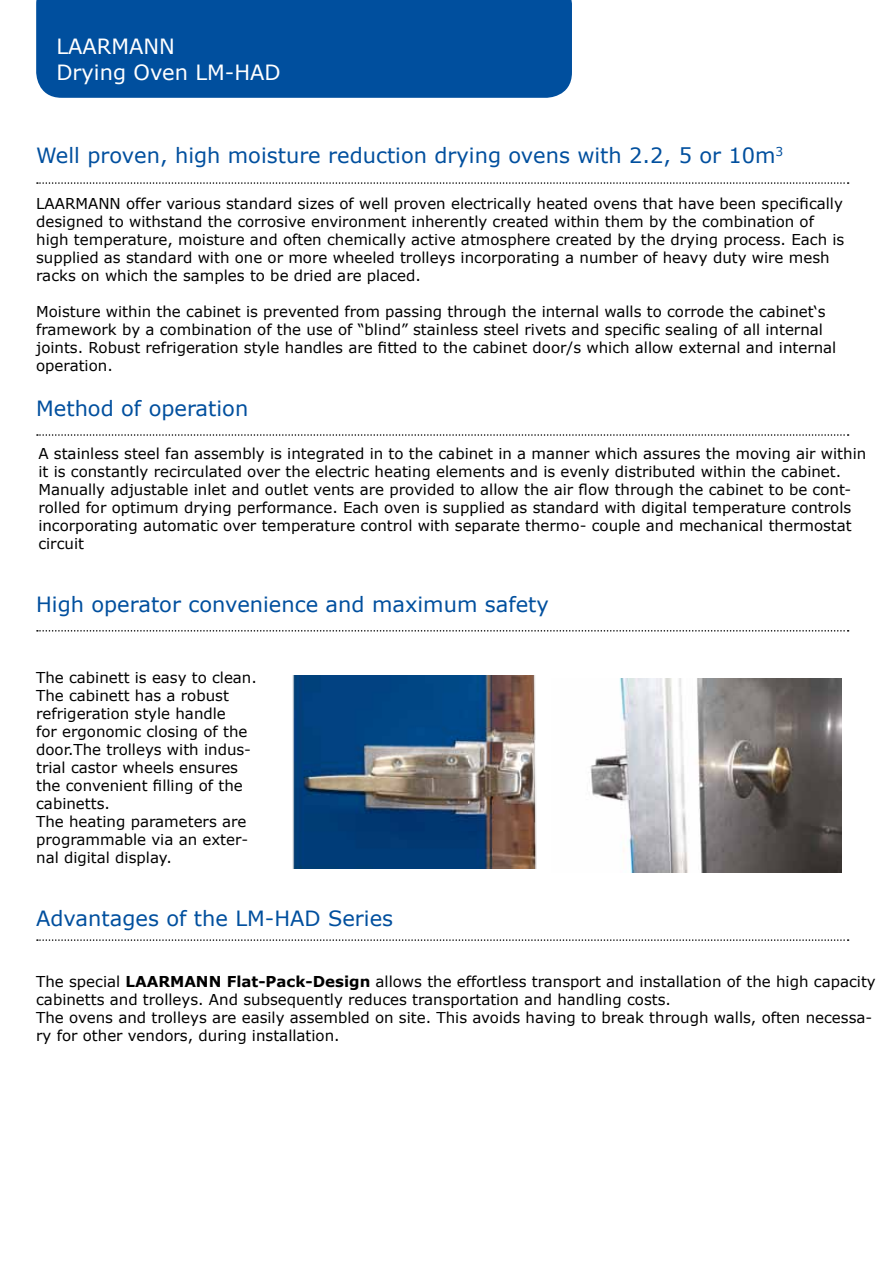
<style>
.page{position:relative;width:893px;height:1263px;background:#fff}
.page>*{position:absolute;margin:0;border:0;box-sizing:border-box;transform-origin:0 0}
.t1{font:21px "Verdana";color:#004f9e}
.t2{font:21px/25.2px "Verdana";color:#fff}
.t3{font:15px/18px "Verdana";color:#000}
.s1{font-weight:700}
</style>
<div class="page">
<div style="left:36px;top:0;width:536px;height:98px;background:#004f9e"></div>
<svg style="left:37px;top:182px;width:812px;height:2px"></svg>
<svg style="left:37px;top:434px;width:812px;height:2px"></svg>
<svg style="left:37px;top:630px;width:812px;height:2px"></svg>
<svg style="left:37px;top:939px;width:812px;height:2px"></svg>
<img style="left:590px;top:679px;width:251px;height:193px">
<img style="left:292px;top:675px;width:245px;height:193px">
<h1 class="t2" style="left:56px;top:34px;width:226px">LAARMANN<br>Drying Oven LM-HAD</h1>
<h1 class="t1" style="left:36px;top:141px;width:749px">Well proven, high moisture reduction drying ovens with 2.2, 5 or 10m<sup>3</sup></h1>
<p class="t3" style="left:36px;top:195px;width:810px">LAARMANN offer various standard sizes of well proven electrically heated ovens that have been specifically designed to withstand the corrosive environment inherently created within them by the combination of high temperature, moisture and often chemically active atmosphere created by the drying process. Each is supplied as standard with one or more wheeled trolleys incorporating a number of heavy duty wire mesh racks on which the samples to be dried are placed.</p>
<p class="t3" style="left:36px;top:303px;width:802px">Moisture within the cabinet is prevented from passing through the internal walls to corrode the cabinet‘s framework by a combination of the use of “blind” stainless steel rivets and specific sealing of all internal joints. Robust refrigeration style handles are fitted to the cabinet door/s which allow external and internal operation.</p>
<h1 class="t1" style="left:36px;top:394px;width:214px">Method of operation</h1>
<p class="t3" style="left:38px;top:444px;width:829px">A stainless steel fan assembly is integrated in to the cabinet in a manner which assures the moving air within it is constantly recirculated over the electric heating elements and is evenly distributed within the cabinet.<br>Manually adjustable inlet and outlet vents are provided to allow the air flow through the cabinet to be cont&shy;rolled for optimum drying performance. Each oven is supplied as standard with digital temperature controls incorporating automatic over temperature control with separate thermo- couple and mechanical thermostat circuit</p>
<h1 class="t1" style="left:36px;top:590px;width:514px">High operator convenience and maximum safety</h1>
<p class="t3" style="left:36px;top:669px;width:222px">The cabinett is easy to clean.<br>The cabinett has a robust refrigeration style handle<br>for ergonomic closing of the door.The trolleys with indus&shy;trial castor wheels ensures the convenient filling of the cabinetts.<br>The heating parameters are programmable via an exter&shy;nal digital display.</p>
<h1 class="t1" style="left:36px;top:904px;width:358px">Advantages of the LM-HAD Series</h1>
<p class="t3" style="left:36px;top:972px;width:841px">The special <span class="s1">LAARMANN Flat-Pack-Design</span> allows the effortless transport and installation of the high capacity cabinetts and trolleys. And subsequently reduces transportation and handling costs.<br>The ovens and trolleys are easily assembled on site. This avoids having to break through walls, often necessa&shy;ry for other vendors, during installation.</p>
</div>
